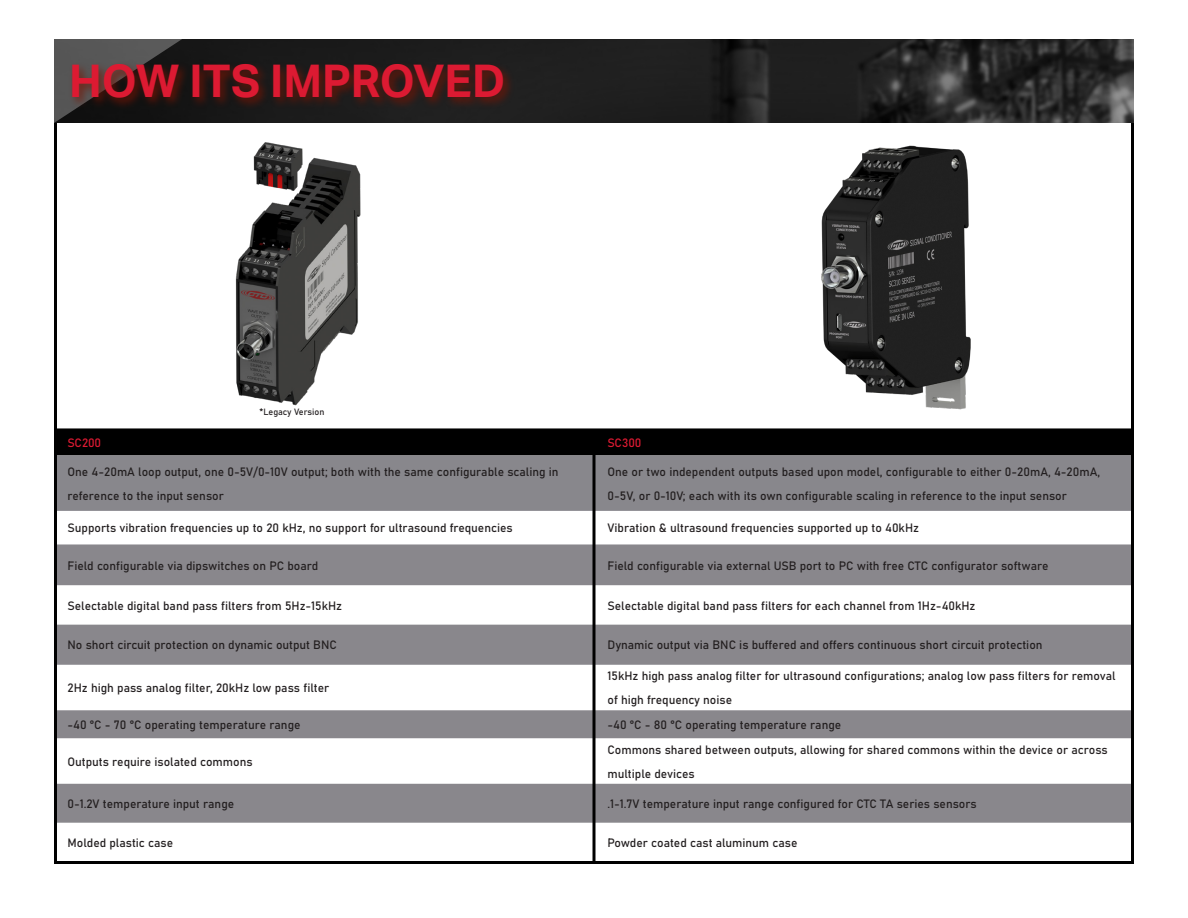
<style>
.page{position:relative;width:1188px;height:918px;background:#fff}
.page>*{position:absolute;margin:0;border:0;box-sizing:border-box;transform-origin:0 0}
.t1{font:700 45px "Aktiv Grotesk";color:#dc1a32}
.t2{font:12px/24px "Bahnschrift";color:#231f20}
.t3{font:12px "Bahnschrift";letter-spacing:-.01em;color:#dc1a32}
.t4{font:9px "Bahnschrift";color:#231f20}
</style>
<div class="page">
<img style="left:182px;top:39px;width:952px;height:83px">
<svg style="left:54px;top:39px;width:128px;height:83px"></svg>
<div style="left:69px;top:61px;width:447px;height:50px;background:#791403;opacity:.75"></div>
<div style="left:58px;top:428px;width:1072px;height:27px;background:#000"></div>
<div style="left:58px;top:455px;width:1072px;height:56px;background:#88878c"></div>
<div style="left:58px;top:544px;width:1072px;height:41px;background:#89878c"></div>
<div style="left:58px;top:625px;width:1072px;height:40px;background:#89878c"></div>
<div style="left:58px;top:710px;width:1072px;height:28px;background:#89878c"></div>
<div style="left:58px;top:784px;width:1072px;height:39px;background:#89878c"></div>
<img style="left:235px;top:142px;width:126px;height:264px">
<img style="left:821px;top:145px;width:150px;height:265px">
<svg style="left:592px;top:434px;width:4px;height:430px;fill:#000"></svg>
<p class="t1" style="left:69px;top:55px;width:438px">HOW ITS IMPROVED</p>
<p class="t4" style="left:260px;top:405px;width:66px">*Legacy Version</p>
<p class="t3" style="left:68px;top:433px;width:35px">SC200</p>
<p class="t3" style="left:608px;top:433px;width:35px">SC300</p>
<p class="t2" style="left:68px;top:459px;width:493px">One 4-20mA loop output, one 0-5V/0-10V output; both with the same configurable scaling in reference to the input sensor</p>
<p class="t2" style="left:608px;top:459px;width:494px">One or two independent outputs based upon model, configurable to either 0-20mA, 4-20mA,<br>0-5V, or 0-10V; each with its own configurable scaling in reference to the input sensor</p>
<p class="t2" style="left:68px;top:515px;width:447px">Supports vibration frequencies up to 20 kHz, no support for ultrasound frequencies</p>
<p class="t2" style="left:608px;top:515px;width:313px">Vibration &amp; ultrasound frequencies supported up to 40kHz</p>
<p class="t2" style="left:68px;top:553px;width:252px">Field configurable via dipswitches on PC board</p>
<p class="t2" style="left:608px;top:553px;width:443px">Field configurable via external USB port to PC with free CTC configurator software</p>
<p class="t2" style="left:68px;top:593px;width:276px">Selectable digital band pass filters from 5Hz-15kHz</p>
<p class="t2" style="left:608px;top:593px;width:370px">Selectable digital band pass filters for each channel from 1Hz-40kHz</p>
<p class="t2" style="left:68px;top:632px;width:271px">No short circuit protection on dynamic output BNC</p>
<p class="t2" style="left:608px;top:632px;width:437px">Dynamic output via BNC is buffered and offers continuous short circuit protection</p>
<p class="t2" style="left:68px;top:675px;width:263px">2Hz high pass analog filter, 20kHz low pass filter</p>
<p class="t2" style="left:608px;top:663px;width:510px">15kHz high pass analog filter for ultrasound configurations; analog low pass filters for removal of high frequency noise</p>
<p class="t2" style="left:68px;top:712px;width:235px">-40 °C - 70 °C operating temperature range</p>
<p class="t2" style="left:608px;top:712px;width:235px">-40 °C - 80 °C operating temperature range</p>
<p class="t2" style="left:68px;top:749px;width:187px">Outputs require isolated commons</p>
<p class="t2" style="left:608px;top:737px;width:502px">Commons shared between outputs, allowing for shared commons within the device or across multiple devices</p>
<p class="t2" style="left:68px;top:791px;width:168px">0-1.2V temperature input range</p>
<p class="t2" style="left:608px;top:791px;width:371px">.1-1.7V temperature input range configured for CTC TA series sensors</p>
<p class="t2" style="left:68px;top:830px;width:107px">Molded plastic case</p>
<p class="t2" style="left:608px;top:830px;width:191px">Powder coated cast aluminum case</p>
</div>
